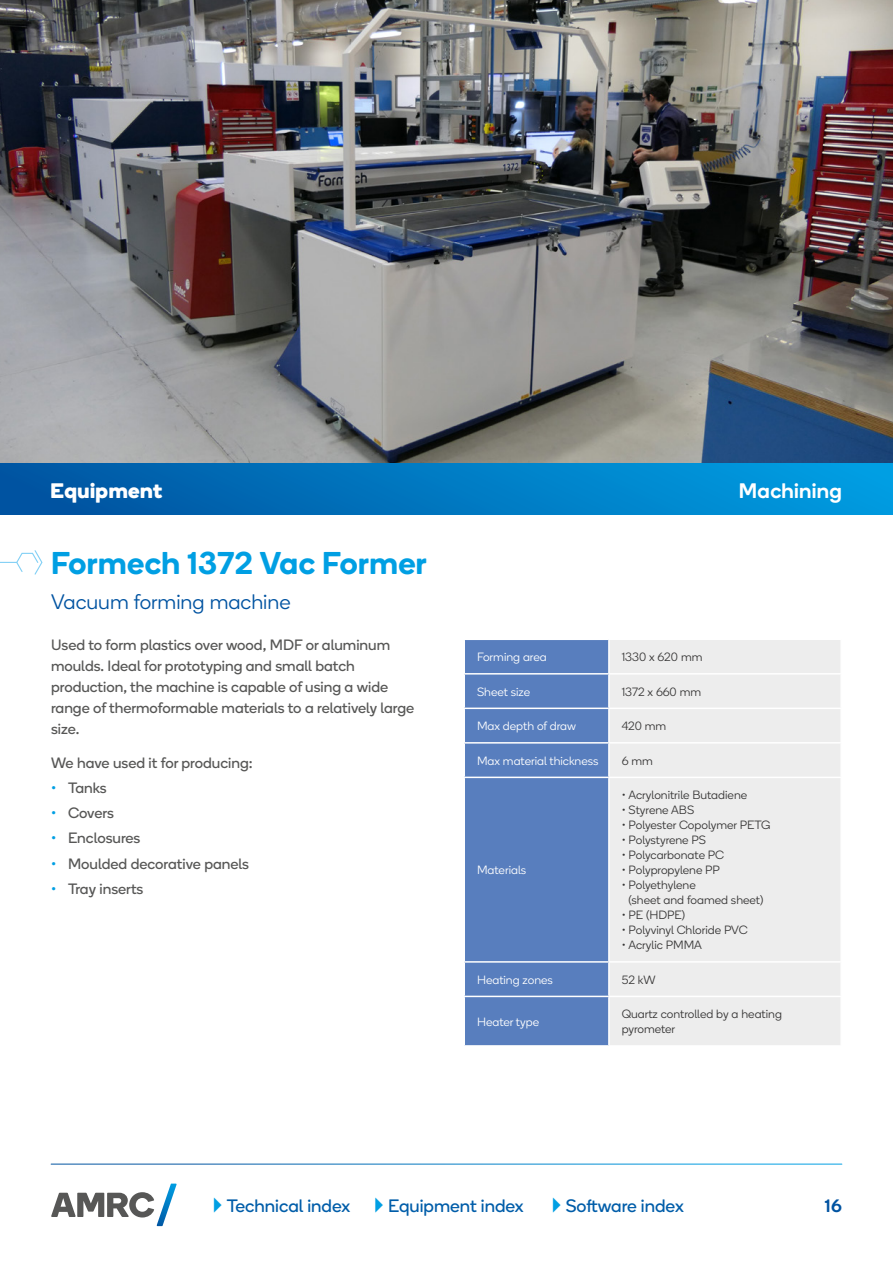
<style>
.page{position:relative;width:893px;height:1263px;background:#fff}
.page>*{position:absolute;margin:0;border:0;box-sizing:border-box;transform-origin:0 0}
.t1{font:600 31.5px "Boing";letter-spacing:.015em;color:#009fe3}
.t2{font:300 21px "Boing";color:#0053a1}
.t3{font:700 21px "Boing";letter-spacing:.025em;color:#fff}
.t4{font:500 21px "Boing";letter-spacing:.015em;color:#fff}
.t5{font:18px "Boing";color:#005da9}
.t6{font:500 18px "Boing";color:#0053a1}
.t7{font:15px/21px "Boing";color:#575756}
.t8{font:300 12px/15px "Boing";color:#373636}
.t9{font:300 12px "Boing";color:#fff}
.s1{color:#009fe3}
</style>
<div class="page">
<img style="left:0;top:0;width:893px;height:463px">
<svg style="left:51px;top:1183px;width:126px;height:43px"></svg>
<svg style="left:0;top:550px;width:43px;height:25px"></svg>
<div style="left:465px;top:640px;width:143px;height:405px;background:#587ebe"></div>
<div style="left:610px;top:640px;width:230px;height:405px;background:#ededed"></div>
<hr style="left:463px;top:673px;width:146px;height:1px;background:#fff">
<hr style="left:609px;top:673px;width:233px;height:1px;background:#fff">
<hr style="left:463px;top:707px;width:146px;height:2px;background:#fff">
<hr style="left:609px;top:707px;width:233px;height:2px;background:#fff">
<hr style="left:463px;top:742px;width:146px;height:2px;background:#fff">
<hr style="left:609px;top:742px;width:233px;height:2px;background:#fff">
<hr style="left:463px;top:777px;width:146px;height:1px;background:#fff">
<hr style="left:609px;top:777px;width:233px;height:1px;background:#fff">
<hr style="left:463px;top:961px;width:146px;height:2px;background:#fff">
<hr style="left:609px;top:961px;width:233px;height:2px;background:#fff">
<hr style="left:463px;top:996px;width:146px;height:1px;background:#fff">
<hr style="left:609px;top:996px;width:233px;height:1px;background:#fff">
<div style="left:0;top:463px;width:893px;height:51px;background:linear-gradient(to right,#0053a0,#009fe3)"></div>
<h2 class="t3" style="left:51px;top:475px;width:113px">Equipment</h2>
<h2 class="t4" style="left:739px;top:476px;width:105px">Machining</h2>
<h1 class="t1" style="left:51px;top:541px;width:377px">Formech 1372 Vac Former</h1>
<h2 class="t2" style="left:51px;top:589px;width:241px">Vacuum forming machine</h2>
<p class="t7" style="left:51px;top:634px;width:365px">Used to form plastics over wood, MDF or aluminum moulds. Ideal for prototyping and small batch production, the machine is capable of using a wide range of thermoformable materials to a relatively large size.</p>
<p class="t7" style="left:51px;top:752px;width:203px">We have used it for producing:</p>
<p class="t7" style="left:51px;top:777px;width:57px"><span class="s1">•</span> Tanks</p>
<p class="t7" style="left:51px;top:802px;width:64px"><span class="s1">•</span> Covers</p>
<p class="t7" style="left:51px;top:827px;width:91px"><span class="s1">•</span> Enclosures</p>
<p class="t7" style="left:51px;top:853px;width:200px"><span class="s1">•</span> Moulded decorative panels</p>
<p class="t7" style="left:51px;top:878px;width:94px"><span class="s1">•</span> Tray inserts</p>
<p class="t9" style="left:477px;top:649px;width:71px">Forming area</p>
<p class="t8" style="left:622px;top:649px;width:82px">1330 x 620 mm</p>
<p class="t9" style="left:477px;top:684px;width:55px">Sheet size</p>
<p class="t8" style="left:622px;top:684px;width:81px">1372 x 660 mm</p>
<p class="t9" style="left:477px;top:718px;width:100px">Max depth of draw</p>
<p class="t8" style="left:622px;top:718px;width:46px">420 mm</p>
<p class="t9" style="left:477px;top:753px;width:123px">Max material thickness</p>
<p class="t8" style="left:622px;top:753px;width:33px">6 mm</p>
<p class="t9" style="left:477px;top:862px;width:51px">Materials</p>
<p class="t8" style="left:622px;top:787px;width:127px">• Acrylonitrile Butadiene</p>
<p class="t8" style="left:622px;top:802px;width:74px">• Styrene ABS</p>
<p class="t8" style="left:622px;top:817px;width:150px">• Polyester Copolymer PETG</p>
<p class="t8" style="left:622px;top:832px;width:86px">• Polystyrene PS</p>
<p class="t8" style="left:622px;top:847px;width:104px">• Polycarbonate PC</p>
<p class="t8" style="left:622px;top:862px;width:100px">• Polypropylene PP</p>
<p class="t8" style="left:628px;top:877px;width:136px;text-indent:-7px">• Polyethylene<br>(sheet and foamed sheet)</p>
<p class="t8" style="left:622px;top:907px;width:65px">• PE (HDPE)</p>
<p class="t8" style="left:622px;top:922px;width:128px">• Polyvinyl Chloride PVC</p>
<p class="t8" style="left:622px;top:937px;width:82px">• Acrylic PMMA</p>
<p class="t9" style="left:477px;top:972px;width:77px">Heating zones</p>
<p class="t8" style="left:622px;top:972px;width:35px">52 kW</p>
<p class="t9" style="left:477px;top:1014px;width:64px">Heater type</p>
<p class="t8" style="left:622px;top:1006px;width:162px">Quartz controlled by a heating pyrometer</p>
<p class="t5" style="left:205px;top:1194px;width:480px"><span class="s1">✔</span>Technical index <span class="s1">✔</span>Equipment index <span class="s1">✔</span>Software index</p>
<p class="t6" style="left:825px;top:1194px;width:18px">16</p>
</div>
